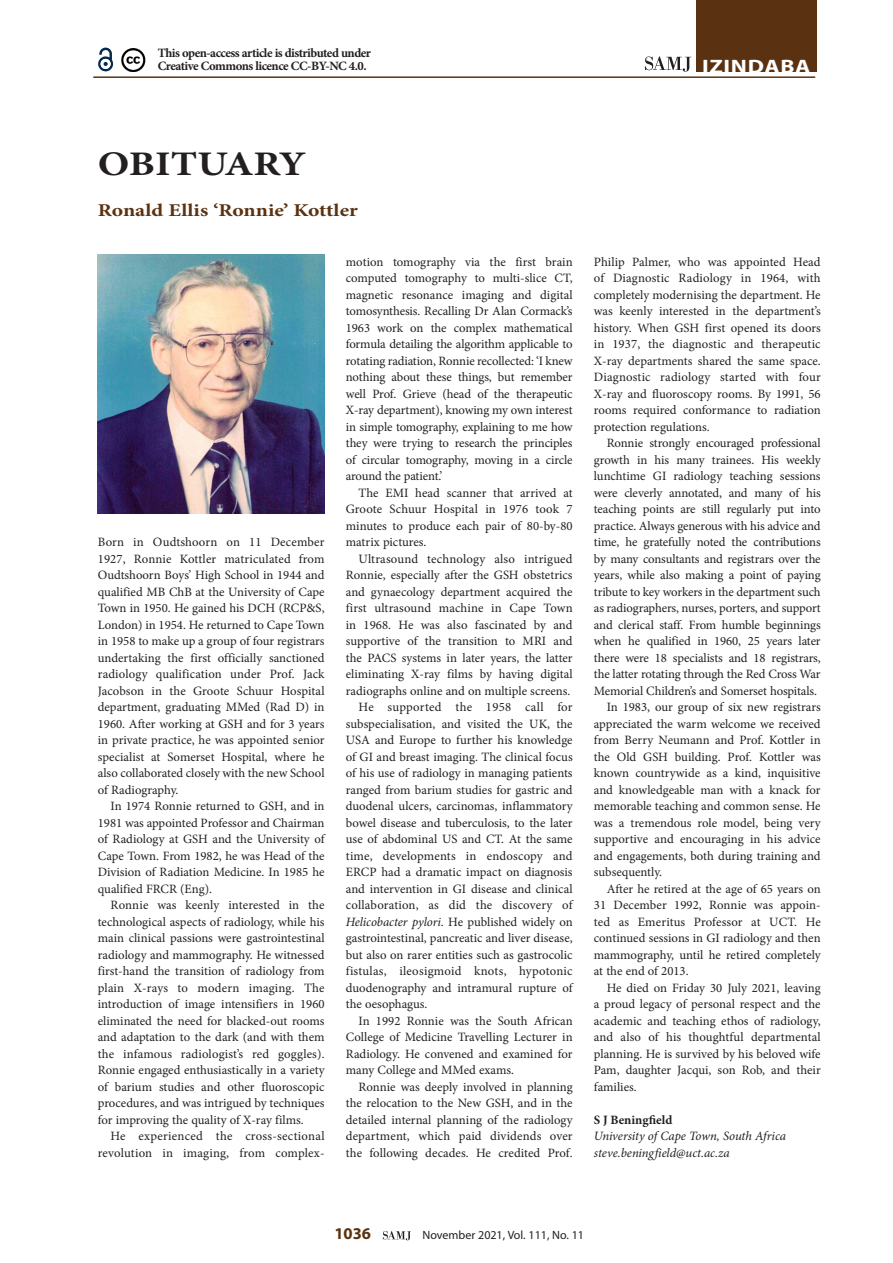
<style>
.page{position:relative;width:893px;height:1263px;background:#fff}
.page>*{position:absolute;margin:0;border:0;box-sizing:border-box;transform-origin:0 0}
.A_HEAD{font:700 34.5px "Minion Pro";letter-spacing:-.005em;color:#231f20;scale:1.2 1}
.t1{font:700 19.5px "Myriad Pro";letter-spacing:.03em;color:#fff;scale:1.2 1}
.B_HEAD{font:700 18px "Minion Pro";color:#5b3211;scale:1.2 1}
.t2{font:700 16.5px "Myriad Pro";color:#5b3211}
.BODY_TEXT_INDENT{font:12.75px/16.5px "Minion Pro";color:#231f20;text-align:justify}
.BODY_TEXT_1ST_PARAGR{font:12.75px/16.5px "Minion Pro";color:#231f20;text-align:justify}
.BODY_TEXT_1ST_PARAGR-2{font:700 12.75px/13.5px "Minion Pro";letter-spacing:-.04em;color:#231f20}
.BODY_TEXT_1ST_PARAGR-3{font:italic 12.75px "Minion Pro";letter-spacing:-.005em;color:#231f20}
.AUTHOR_NAME{font:700 12.75px "Minion Pro";color:#231f20}
.t3{font:12px "Myriad Pro";color:#231f20}
.s1{font-style:italic}
</style>
<div class="page">
<svg style="left:383px;top:1231px;width:28px;height:9px"></svg>
<hr style="left:93px;top:76px;width:722px;height:2px;background:#5b3211">
<div style="left:696px;top:0;width:121px;height:72px;background:#5b3211"></div>
<svg style="left:645px;top:57px;width:46px;height:15px"></svg>
<svg style="left:98px;top:47px;width:16px;height:25px"></svg>
<img style="left:121px;top:48px;width:24px;height:23px">
<img style="left:98px;top:255px;width:227px;height:258px">
<p class="BODY_TEXT_1ST_PARAGR-2" style="left:158px;top:46px;width:215px">This open-access article is distributed under<br>Creative Commons licence CC-BY-NC 4.0.</p>
<h2 class="t1" style="left:702px;top:54px;width:92px">IZINDABA</h2>
<h1 class="A_HEAD" style="left:98px;top:140px;width:175px">OBITUARY</h1>
<h2 class="B_HEAD" style="left:98px;top:198px;width:218px">Ronald Ellis ‘Ronnie’ Kottler</h2>
<p class="BODY_TEXT_1ST_PARAGR" style="left:98px;top:534px;width:228px">Born in Oudtshoorn on 11 December 1927, Ronnie Kottler matriculated from Oudtshoorn Boys’ High School in 1944 and qualified MB ChB at the University of Cape Town in 1950. He gained his DCH (RCP&amp;S, London) in 1954. He returned to Cape Town in 1958 to make up a group of four registrars undertaking the first officially sanctioned radiology qualification under Prof. Jack Jacobson in the Groote Schuur Hospital department, graduating MMed (Rad D) in 1960. After working at GSH and for 3 years in private practice, he was appointed senior specialist at Somerset Hospital, where he also collaborated closely with the new School of Radiography.</p>
<p class="BODY_TEXT_INDENT" style="left:98px;top:798px;width:228px;text-indent:13px">In 1974 Ronnie returned to GSH, and in 1981 was appointed Professor and Chairman of Radiology at GSH and the University of Cape Town. From 1982, he was Head of the Division of Radiation Medicine. In 1985 he qualified FRCR (Eng).</p>
<p class="BODY_TEXT_INDENT" style="left:98px;top:897px;width:228px;text-indent:13px">Ronnie was keenly interested in the technological aspects of radiology, while his main clinical passions were gastrointestinal radiology and mammography. He witnessed first-hand the transition of radiology from plain X-rays to modern imaging. The introduction of image intensifiers in 1960 eliminated the need for blacked-out rooms and adaptation to the dark (and with them the infamous radiologist’s red goggles).<br>Ronnie engaged enthusiastically in a variety of barium studies and other fluoroscopic procedures, and was intrigued by techniques for improving the quality of X-ray films.</p>
<p class="BODY_TEXT_INDENT" style="left:98px;top:1128px;width:228px;text-align:right">He experienced the cross-sectional revolution in imaging, from complex-</p>
<p class="BODY_TEXT_INDENT" style="left:346px;top:253px;width:228px">motion tomography via the first brain computed tomography to multi-slice CT, magnetic resonance imaging and digital tomosynthesis. Recalling Dr Alan Cormack’s 1963 work on the complex mathematical formula detailing the algorithm applicable to rotating radiation, Ronnie recollected: ‘I knew nothing about these things, but remember well Prof. Grieve (head of the therapeutic X-ray department), knowing my own interest in simple tomography, explaining to me how they were trying to research the principles of circular tomography, moving in a circle around the patient.’</p>
<p class="BODY_TEXT_INDENT" style="left:346px;top:484px;width:228px;text-indent:13px">The EMI head scanner that arrived at Groote Schuur Hospital in 1976 took 7 minutes to produce each pair of 80-by-80 matrix pictures.</p>
<p class="BODY_TEXT_INDENT" style="left:346px;top:550px;width:228px;text-indent:13px">Ultrasound technology also intrigued Ronnie, especially after the GSH obstetrics and gynaecology department acquired the first ultrasound machine in Cape Town in 1968. He was also fascinated by and supportive of the transition to MRI and the PACS systems in later years, the latter eliminating X-ray films by having digital radiographs online and on multiple screens.</p>
<p class="BODY_TEXT_INDENT" style="left:346px;top:699px;width:228px;text-indent:13px">He supported the 1958 call for subspecialisation, and visited the UK, the USA and Europe to further his knowledge of GI and breast imaging. The clinical focus of his use of radiology in managing patients ranged from barium studies for gastric and duodenal ulcers, carcinomas, inflammatory bowel disease and tuberculosis, to the later use of abdominal US and CT. At the same time, developments in endoscopy and ERCP had a dramatic impact on diagnosis and intervention in GI disease and clinical collaboration, as did the discovery of <span class="s1">Helicobacter pylori</span>. He published widely on gastrointestinal, pancreatic and liver disease, but also on rarer entities such as gastrocolic fistulas, ileosigmoid knots, hypotonic duodenography and intramural rupture of the oesophagus.</p>
<p class="BODY_TEXT_INDENT" style="left:346px;top:1012px;width:228px;text-indent:13px">In 1992 Ronnie was the South African College of Medicine Travelling Lecturer in Radiology. He convened and examined for many College and MMed exams.</p>
<p class="BODY_TEXT_INDENT" style="left:346px;top:1078px;width:228px;text-indent:13px">Ronnie was deeply involved in planning the relocation to the New GSH, and in the detailed internal planning of the radiology department, which paid dividends over the following decades. He credited Prof.</p>
<p class="BODY_TEXT_INDENT" style="left:594px;top:253px;width:228px">Philip Palmer, who was appointed Head of Diagnostic Radiology in 1964, with completely modernising the department. He was keenly interested in the department’s history. When GSH first opened its doors in 1937, the diagnostic and therapeutic X-ray departments shared the same space.<br>Diagnostic radiology started with four X-ray and fluoroscopy rooms. By 1991, 56 rooms required conformance to radiation protection regulations.</p>
<p class="BODY_TEXT_INDENT" style="left:594px;top:435px;width:228px;text-indent:13px">Ronnie strongly encouraged professional growth in his many trainees. His weekly lunchtime GI radiology teaching sessions were cleverly annotated, and many of his teaching points are still regularly put into practice. Always generous with his advice and time, he gratefully noted the contributions by many consultants and registrars over the years, while also making a point of paying tribute to key workers in the department such as radiographers, nurses, porters, and support and clerical staff. From humble beginnings when he qualified in 1960, 25 years later there were 18 specialists and 18 registrars, the latter rotating through the Red Cross War Memorial Children’s and Somerset hospitals.</p>
<p class="BODY_TEXT_INDENT" style="left:594px;top:699px;width:228px;text-indent:13px">In 1983, our group of six new registrars appreciated the warm welcome we received from Berry Neumann and Prof. Kottler in the Old GSH building. Prof. Kottler was known countrywide as a kind, inquisitive and knowledgeable man with a knack for memorable teaching and common sense. He was a tremendous role model, being very supportive and encouraging in his advice and engagements, both during training and subsequently.</p>
<p class="BODY_TEXT_INDENT" style="left:594px;top:880px;width:228px;text-indent:13px">After he retired at the age of 65 years on 31 December 1992, Ronnie was appoin&shy;ted as Emeritus Professor at UCT. He continued sessions in GI radiology and then mammography, until he retired completely at the end of 2013.</p>
<p class="BODY_TEXT_INDENT" style="left:594px;top:979px;width:228px;text-indent:13px">He died on Friday 30 July 2021, leaving a proud legacy of personal respect and the academic and teaching ethos of radiology, and also of his thoughtful departmental planning. He is survived by his beloved wife Pam, daughter Jacqui, son Rob, and their families.</p>
<p class="AUTHOR_NAME" style="left:594px;top:1111px;width:80px">S J Beningfield</p>
<p class="BODY_TEXT_1ST_PARAGR-3" style="left:594px;top:1127px;width:194px">University of Cape Town, South Africa</p>
<p class="BODY_TEXT_1ST_PARAGR-3" style="left:594px;top:1144px;width:137px">steve.beningfield@uct.ac.za</p>
<p class="t2" style="left:334px;top:1223px;width:38px">1036</p>
<p class="t3" style="left:423px;top:1228px;width:163px">November 2021, Vol. 111, No. 11</p>
</div>
